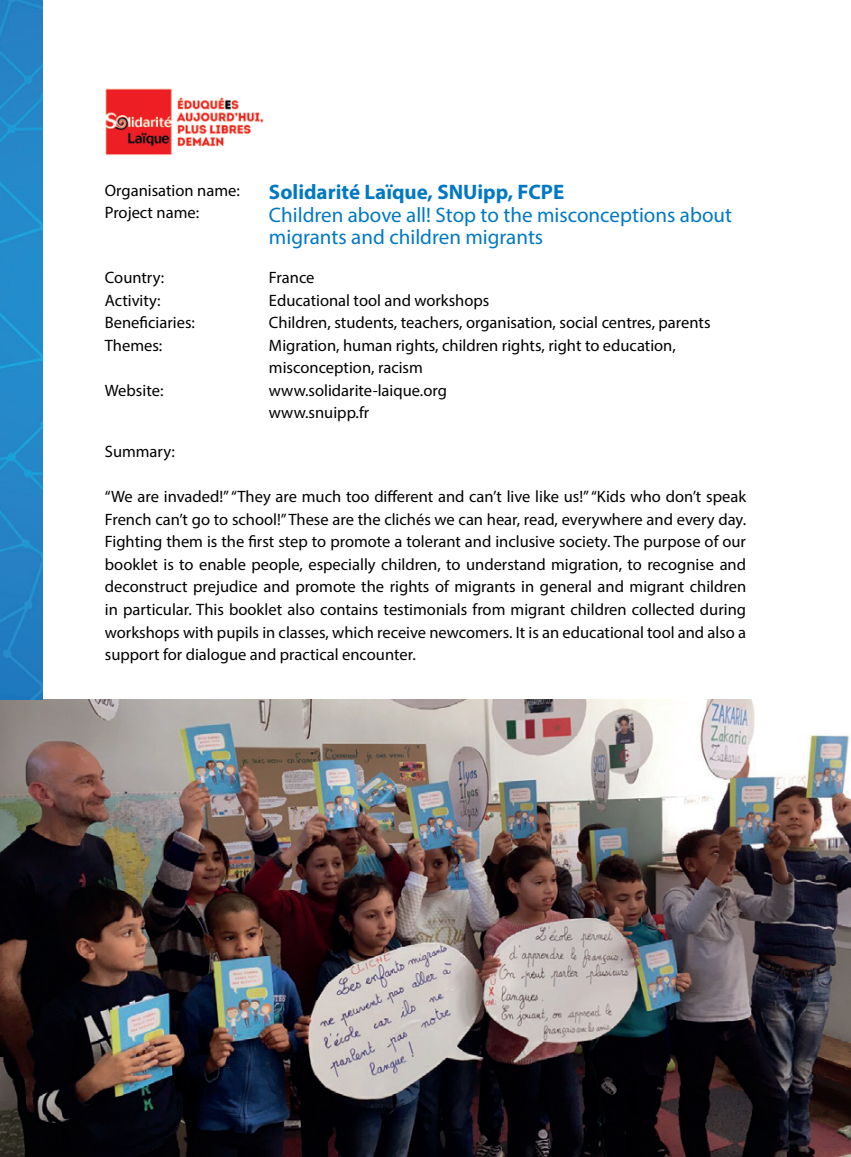
<style>
.page{position:relative;width:851px;height:1157px;background:#fff}
.page>*{position:absolute;margin:0;border:0;box-sizing:border-box;transform-origin:0 0}
.t1{font:21px/22.5px "Myriad Pro";color:#0079c2}
.t2{font:700 21px "Myriad Pro";color:#0079c2}
.t3{font:16.5px/22.5px "Myriad Pro";color:#000}
</style>
<div class="page">
<img style="left:0;top:699px;width:850px;height:458px">
<img style="left:0;top:0;width:43px;height:699px">
<img style="left:105px;top:88px;width:159px;height:68px">
<p class="t3" style="left:105px;top:179px;width:136px">Organisation name:</p>
<p class="t3" style="left:105px;top:201px;width:96px">Project name:</p>
<p class="t3" style="left:105px;top:266px;width:61px">Country:</p>
<p class="t3" style="left:105px;top:289px;width:57px">Activity:</p>
<p class="t3" style="left:105px;top:311px;width:92px">Beneficiaries:</p>
<p class="t3" style="left:105px;top:334px;width:59px">Themes:</p>
<p class="t3" style="left:105px;top:379px;width:60px">Website:</p>
<p class="t2" style="left:269px;top:178px;width:297px">Solidarité Laïque, SNUipp, FCPE</p>
<p class="t1" style="left:269px;top:203px;width:464px">Children above all! Stop to the misconceptions about migrants and children migrants</p>
<p class="t3" style="left:269px;top:266px;width:47px">France</p>
<p class="t3" style="left:269px;top:289px;width:222px">Educational tool and workshops</p>
<p class="t3" style="left:269px;top:311px;width:443px">Children, students, teachers, organisation, social centres, parents</p>
<p class="t3" style="left:269px;top:334px;width:408px">Migration, human rights, children rights, right to education, misconception, racism</p>
<p class="t3" style="left:269px;top:379px;width:179px">www.solidarite-laique.org</p>
<p class="t3" style="left:269px;top:401px;width:102px">www.snuipp.fr</p>
<p class="t3" style="left:105px;top:440px;width:72px">Summary:</p>
<p class="t3" style="left:105px;top:485px;width:642px;text-align:justify">“We are invaded!” “They are much too different and can’t live like us!” “Kids who don’t speak French can’t go to school!” These are the clichés we can hear, read, everywhere and every day.<br>Fighting them is the first step to promote a tolerant and inclusive society. The purpose of our booklet is to enable people, especially children, to understand migration, to recognise and deconstruct prejudice and promote the rights of migrants in general and migrant children in particular. This booklet also contains testimonials from migrant children collected during workshops with pupils in classes, which receive newcomers. It is an educational tool and also a support for dialogue and practical encounter.</p>
</div>
